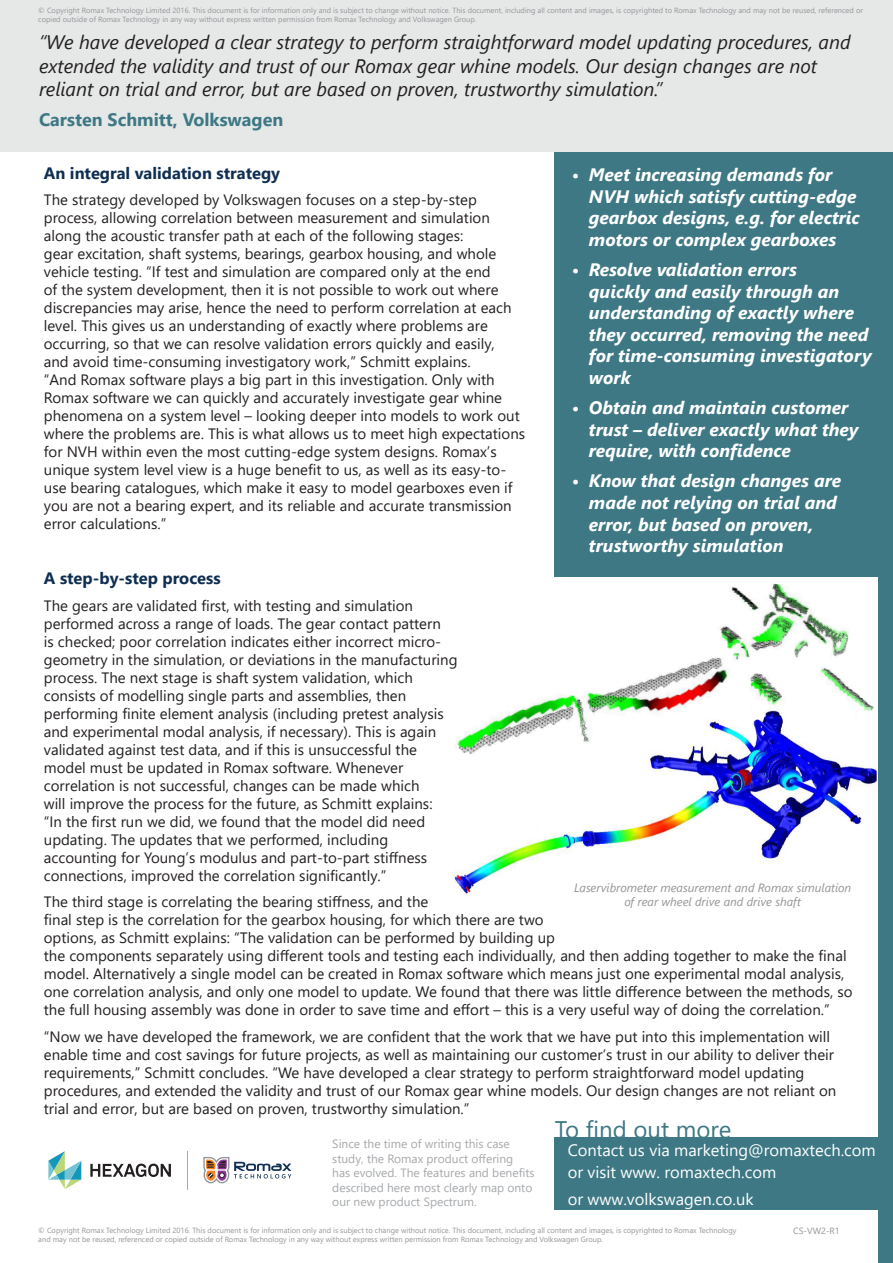
<style>
.page{position:relative;width:893px;height:1263px;background:#fff}
.page>*{position:absolute;margin:0;border:0;box-sizing:border-box;transform-origin:0 0}
.find_out_more{font:24px "Segoe UI";color:#3d7884}
.Title_in_paragraph{font:italic 19.5px/23.4px "Segoe UI";color:#231f20}
.t1{font:italic 700 18px/21.6px "Segoe UI";color:#fff}
.Title_in_paragraph-2{font:700 18px "Segoe UI";color:#3d7884}
.Address{font:16.5px "Segoe UI";color:#fff}
.Title_in_paragraph-3{font:700 16.5px "Segoe UI";color:#0f2e51}
.Title_in_paragraph-4{font:15px/18px "Segoe UI";color:#231f20}
.Address-2{font:12px/14.4px "Segoe UI";color:#a6a8ab}
.Address-3{font:italic 12px/14.4px "Segoe UI";color:#939598;text-align:center}
.back_page_footer{font:9px "Segoe UI";color:#939598}
.back_page_footer-2{font:7.5px/9px "Segoe UI";color:#939598}
</style>
<div class="page">
<div style="left:555px;top:1137px;width:338px;height:73px;background:#3d7884"></div>
<img style="left:454px;top:823px;width:406px;height:73px">
<div style="left:555px;top:151px;width:338px;height:425px;background:#3d7884"></div>
<div style="left:878px;top:0;width:15px;height:1263px;background:#3d7884"></div>
<div style="left:0;top:0;width:893px;height:151px;background:#e6e8e8"></div>
<img style="left:455px;top:536px;width:423px;height:287px">
<svg style="left:203px;top:1157px;width:88px;height:26px"></svg>
<hr style="left:187px;top:1151px;width:1px;height:38px;background:#a8a9ad">
<svg style="left:90px;top:1163px;width:81px;height:14px"></svg>
<svg style="left:48px;top:1151px;width:33px;height:38px"></svg>
<p class="back_page_footer-2" style="left:38px;top:5px;width:826px">© Copyright Romax Technology Limited 2016. This document is for information only and is subject to change without notice. This document, including all content and images, is copyrighted to Romax Technology and may not be reused, referenced or copied outside of Romax Technology in any way without express written permission from Romax Technology and Volkswagen Group.</p>
<p class="Title_in_paragraph" style="left:39px;top:27px;width:813px">“We have developed a clear strategy to perform straightforward model updating procedures, and extended the validity and trust of our Romax gear whine models. Our design changes are not reliant on trial and error, but are based on proven, trustworthy simulation.”</p>
<p class="Title_in_paragraph-2" style="left:39px;top:103px;width:246px">Carsten Schmitt, Volkswagen</p>
<p class="Title_in_paragraph-3" style="left:44px;top:157px;width:238px">An integral validation strategy</p>
<p class="Title_in_paragraph-4" style="left:44px;top:190px;width:483px">The strategy developed by Volkswagen focuses on a step-by-step process, allowing correlation between measurement and simulation along the acoustic transfer path at each of the following stages:<br>gear excitation, shaft systems, bearings, gearbox housing, and whole vehicle testing. “If test and simulation are compared only at the end<br>of the system development, then it is not possible to work out where discrepancies may arise, hence the need to perform correlation at each level. This gives us an understanding of exactly where problems are occurring, so that we can resolve validation errors quickly and easily,<br>and avoid time-consuming investigatory work,” Schmitt explains.<br>“And Romax software plays a big part in this investigation. Only with Romax software we can quickly and accurately investigate gear whine phenomena on a system level – looking deeper into models to work out where the problems are. This is what allows us to meet high expectations for NVH within even the most cutting-edge system designs. Romax’s unique system level view is a huge benefit to us, as well as its easy-to&shy;use bearing catalogues, which make it easy to model gearboxes even if you are not a bearing expert, and its reliable and accurate transmission error calculations.”</p>
<p class="t1" style="left:589px;top:161px;width:272px;text-indent:-17px">• Meet increasing demands for<br>NVH which satisfy cutting-edge gearbox designs, e.g. for electric motors or complex gearboxes</p>
<p class="t1" style="left:589px;top:256px;width:284px;text-indent:-17px">• Resolve validation errors<br>quickly and easily through an understanding of exactly where they occurred, removing the need for time-consuming investigatory work</p>
<p class="t1" style="left:589px;top:394px;width:271px;text-indent:-17px">• Obtain and maintain customer trust – deliver exactly what they require, with confidence</p>
<p class="t1" style="left:589px;top:467px;width:254px;text-indent:-17px">• Know that design changes are made not relying on trial and error, but based on proven, trustworthy simulation</p>
<p class="Title_in_paragraph-3" style="left:44px;top:563px;width:178px">A step-by-step process</p>
<p class="Title_in_paragraph-4" style="left:44px;top:595px;width:415px">The gears are validated first, with testing and simulation performed across a range of loads. The gear contact pattern<br>is checked; poor correlation indicates either incorrect micro&shy;geometry in the simulation, or deviations in the manufacturing process. The next stage is shaft system validation, which consists of modelling single parts and assemblies, then performing finite element analysis (including pretest analysis and experimental modal analysis, if necessary). This is again validated against test data, and if this is unsuccessful the model must be updated in Romax software. Whenever correlation is not successful, changes can be made which<br>will improve the process for the future, as Schmitt explains:<br>“In the first run we did, we found that the model did need updating. The updates that we performed, including accounting for Young’s modulus and part-to-part stiffness connections, improved the correlation significantly.”</p>
<p class="Title_in_paragraph-4" style="left:44px;top:892px;width:810px">The third stage is correlating the bearing stiffness, and the<br>final step is the correlation for the gearbox housing, for which there are two<br>options, as Schmitt explains: “The validation can be performed by building up<br>the components separately using different tools and testing each individually, and then adding together to make the final model. Alternatively a single model can be created in Romax software which means just one experimental modal analysis, one correlation analysis, and only one model to update. We found that there was little difference between the methods, so the full housing assembly was done in order to save time and effort – this is a very useful way of doing the correlation.”</p>
<p class="Title_in_paragraph-4" style="left:44px;top:1026px;width:794px">“Now we have developed the framework, we are confident that the work that we have put into this implementation will enable time and cost savings for future projects, as well as maintaining our customer’s trust in our ability to deliver their requirements,” Schmitt concludes. “We have developed a clear strategy to perform straightforward model updating procedures, and extended the validity and trust of our Romax gear whine models. Our design changes are not reliant on trial and error, but are based on proven, trustworthy simulation.”</p>
<p class="Address-3" style="left:574px;top:878px;width:279px">Laservibrometer measurement and Romax simulation of rear wheel drive and drive shaft</p>
<p class="Address-2" style="left:332px;top:1136px;width:204px">Since the time of writing this case study, the Romax product offering<br>has evolved. The features and benefits described here most clearly map onto our new product Spectrum.</p>
<p class="find_out_more" style="left:555px;top:1107px;width:178px">To find out more</p>
<p class="Address" style="left:568px;top:1134px;width:310px">Contact us via marketing@romaxtech.com</p>
<p class="Address" style="left:568px;top:1156px;width:210px">or visit www. romaxtech.com</p>
<p class="Address" style="left:568px;top:1184px;width:188px">or www.volkswagen.co.uk</p>
<p class="back_page_footer-2" style="left:38px;top:1225px;width:700px">© Copyright Romax Technology Limited 2016. This document is for information only and is subject to change without notice. This document, including all content and images, is copyrighted to Romax Technology and may not be reused, referenced or copied outside of Romax Technology in any way without express written permission from Romax Technology and Volkswagen Group.</p>
<p class="back_page_footer" style="left:793px;top:1222px;width:48px">CS-VW2-R1</p>
</div>
